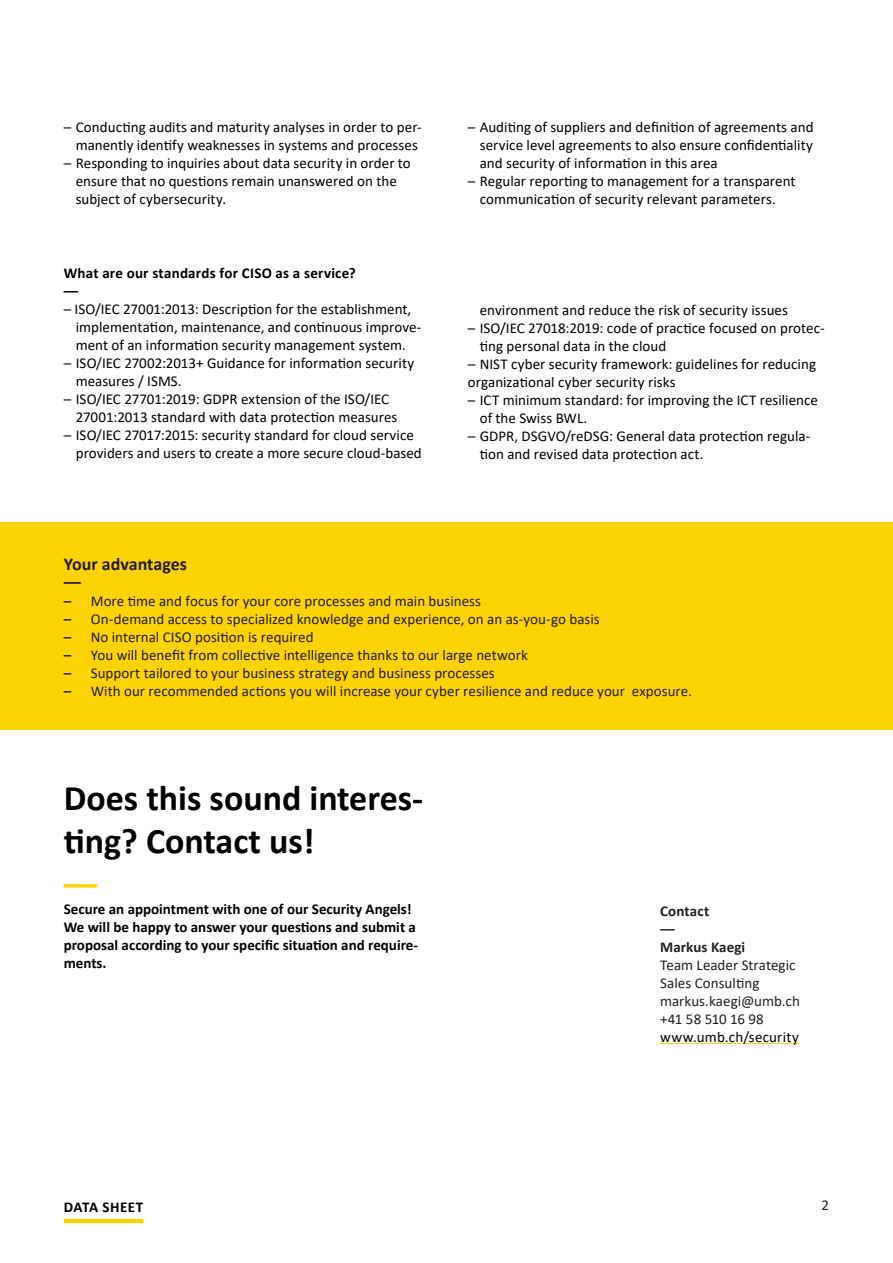
<style>
.page{position:relative;width:893px;height:1263px;background:#fff}
.page>*{position:absolute;margin:0;border:0;box-sizing:border-box;transform-origin:0 0}
.t1{font:700 36px/43.2px "Calibri";color:#000}
.t2{font:700 36px "Calibri";color:#fed304}
.t3{font:700 18px/18px "Calibri";color:#231f20}
.t4{font:15px/18px "Calibri";color:#000}
.t5{font:15px/18px "Calibri";letter-spacing:.005em;color:#231f20}
.t6{font:700 15px/18px "Calibri";color:#000}
.t7{font:700 15px/18px "Calibri";letter-spacing:.005em;color:#231f20}
.t8{font:15px "Calibri";letter-spacing:.015em;color:#000001}
.t9{font:700 15px "Calibri";letter-spacing:.03em;color:#000}
.s1{font-weight:700}
</style>
<div class="page">
<hr style="left:64px;top:1219px;width:79px;height:4px;background:#fed304">
<hr style="left:660px;top:1043px;width:139px;height:1px;background:#fed304">
<div style="left:0;top:522px;width:893px;height:208px;background:#fed304"></div>
<p class="t4" style="left:64px;top:118px;width:359px;text-align:center">– Conducting audits and maturity analyses in order to per&shy;manently identify weaknesses in systems and processes</p>
<p class="t4" style="left:76px;top:154px;width:337px;text-indent:-12px">– Responding to inquiries about data security in order to ensure that no questions remain unanswered on the subject of cybersecurity.</p>
<p class="t6" style="left:64px;top:264px;width:294px">What are our standards for CISO as a service? ––</p>
<p class="t4" style="left:76px;top:299px;width:347px;text-indent:-12px">– ISO/IEC 27001:2013: Description for the establishment, implementation, maintenance, and continuous improve&shy;ment of an information security management system.</p>
<p class="t4" style="left:76px;top:353px;width:340px;text-indent:-12px">– ISO/IEC 27002:2013+ Guidance for information security measures / ISMS.</p>
<p class="t4" style="left:76px;top:389px;width:323px;text-indent:-12px">– ISO/IEC 27701:2019: GDPR extension of the ISO/IEC<br>27001:2013 standard with data protection measures</p>
<p class="t4" style="left:76px;top:425px;width:348px;text-indent:-12px">– ISO/IEC 27017:2015: security standard for cloud service providers and users to create a more secure cloud-based</p>
<p class="t4" style="left:480px;top:118px;width:335px;text-align:justify;text-indent:-12px">– Auditing of suppliers and definition of agreements and service level agreements to also ensure confidentiality and security of information in this area</p>
<p class="t4" style="left:468px;top:172px;width:329px;text-align:center">– Regular reporting to management for a transparent communication of security relevant parameters.</p>
<p class="t4" style="left:480px;top:301px;width:310px">environment and reduce the risk of security issues</p>
<p class="t4" style="left:480px;top:319px;width:347px;text-indent:-12px">– ISO/IEC 27018:2019: code of practice focused on protec&shy;ting personal data in the cloud</p>
<p class="t4" style="left:468px;top:355px;width:350px">– NIST cyber security framework: guidelines for reducing organizational cyber security risks</p>
<p class="t4" style="left:480px;top:391px;width:340px;text-indent:-12px">– ICT minimum standard: for improving the ICT resilience of the Swiss BWL.</p>
<p class="t4" style="left:480px;top:427px;width:332px;text-indent:-12px">– GDPR, DSGVO/reDSG: General data protection regula&shy;tion and revised data protection act.</p>
<p class="t3" style="left:64px;top:554px;width:125px">Your advantages ––</p>
<p class="t5" style="left:64px;top:591px;width:419px"><span class="s1">–</span> More time and focus for your core processes and main business</p>
<p class="t5" style="left:64px;top:609px;width:538px"><span class="s1">–</span> On-demand access to specialized knowledge and experience, on an as-you-go basis</p>
<p class="t5" style="left:64px;top:627px;width:251px"><span class="s1">–</span> No internal CISO position is required</p>
<p class="t5" style="left:64px;top:645px;width:466px"><span class="s1">–</span> You will benefit from collective intelligence thanks to our large network</p>
<p class="t5" style="left:64px;top:663px;width:433px"><span class="s1">–</span> Support tailored to your business strategy and business processes</p>
<p class="t5" style="left:64px;top:681px;width:630px"><span class="s1">–</span> With our recommended actions you will increase your cyber resilience and reduce your exposure.</p>
<h1 class="t1" style="left:64px;top:776px;width:361px">Does this sound interes&shy;ting? Contact us!</h1>
<h1 class="t2" style="left:64px;top:859px;width:35px">––</h1>
<p class="t6" style="left:64px;top:900px;width:356px">Secure an appointment with one of our Security Angels!<br>We will be happy to answer your questions and submit a proposal according to your specific situation and require&shy;ments.</p>
<p class="t7" style="left:660px;top:901px;width:87px">Contact<br>––<br>Markus Kaegi</p>
<p class="t5" style="left:660px;top:955px;width:141px">Team Leader Strategic<br>Sales Consulting markus.kaegi@umb.ch +41 58 510 16 98</p>
<p class="t8" style="left:660px;top:1026px;width:140px">www.umb.ch/security</p>
<p class="t9" style="left:64px;top:1196px;width:81px">DATA SHEET</p>
<p class="t5" style="left:822px;top:1196px;width:9px">2</p>
</div>
